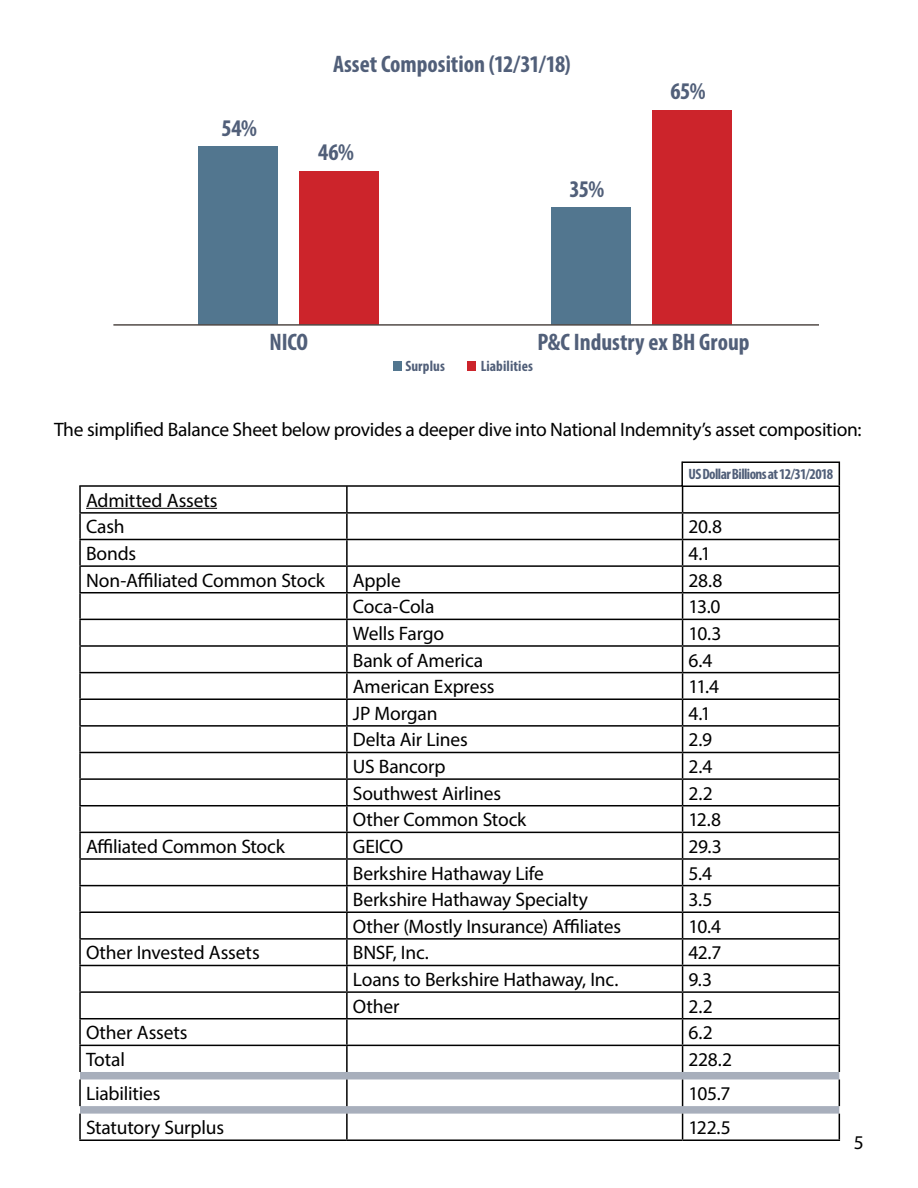
<style>
.page{position:relative;width:918px;height:1188px;background:#fff}
.page>*{position:absolute;margin:0;border:0;box-sizing:border-box;transform-origin:0 0}
.t1{font:700 condensed 24px "Myriad Pro";color:#515f79}
.t2{font:19.5px/26.5px "Myriad Pro";letter-spacing:-.01em;color:#000}
.t3{font:700 condensed 15px "Myriad Pro";letter-spacing:-.04em;color:#515f79}
.t4{font:700 condensed 15px "Myriad Pro";letter-spacing:.005em;color:#515f79}
.t5{font:700 condensed 15px "Myriad Pro";letter-spacing:.01em;color:#515f79}
</style>
<div class="page">
<div style="left:198px;top:147px;width:80px;height:178px;background:#52768f"></div>
<div style="left:551px;top:207px;width:80px;height:118px;background:#52768f"></div>
<div style="left:299px;top:171px;width:80px;height:154px;background:#cc242b"></div>
<div style="left:468px;top:361px;width:8px;height:10px;background:#cc242b"></div>
<div style="left:393px;top:361px;width:8px;height:10px;background:#52768f"></div>
<div style="left:652px;top:111px;width:80px;height:214px;background:#cc242b"></div>
<hr style="left:113px;top:324px;width:706px;height:2px;background:#524b48">
<hr style="left:79px;top:1139px;width:268px;height:2px;background:#000">
<hr style="left:347px;top:1139px;width:336px;height:2px;background:#000">
<hr style="left:683px;top:1139px;width:157px;height:2px;background:#000">
<svg style="left:79px;top:461px;width:761px;height:678px"></svg>
<hr style="left:86px;top:508px;width:131px;height:1px;background:#000">
<p class="t1" style="left:221px;top:113px;width:37px">54%</p>
<p class="t1" style="left:333px;top:49px;width:239px">Asset Composition (12/31/18)</p>
<p class="t1" style="left:318px;top:137px;width:38px">46%</p>
<p class="t1" style="left:569px;top:174px;width:36px">35%</p>
<p class="t1" style="left:670px;top:76px;width:37px">65%</p>
<p class="t1" style="left:270px;top:327px;width:40px">NICO</p>
<p class="t1" style="left:537px;top:327px;width:214px">P&amp;C Industry ex BH Group</p>
<p class="t5" style="left:405px;top:356px;width:41px">Surplus</p>
<p class="t4" style="left:481px;top:356px;width:54px">Liabilities</p>
<p class="t2" style="left:54px;top:416px;width:809px">The simplified Balance Sheet below provides a deeper dive into National Indemnity’s asset composition:</p>
<p class="t2" style="left:86px;top:487px;width:133px">Admitted Assets<br>Cash</p>
<p class="t3" style="left:689px;top:465px;width:146px">US Dollar Billions at 12/31/2018</p>
<p class="t2" style="left:689px;top:513px;width:35px">20.8</p>
<p class="t2" style="left:86px;top:540px;width:52px">Bonds</p>
<p class="t2" style="left:689px;top:540px;width:24px">4.1</p>
<p class="t2" style="left:86px;top:567px;width:241px">Non-Affiliated Common Stock</p>
<p class="t2" style="left:353px;top:567px;width:49px">Apple</p>
<p class="t2" style="left:689px;top:567px;width:35px">28.8</p>
<p class="t2" style="left:353px;top:593px;width:83px">Coca-Cola</p>
<p class="t2" style="left:689px;top:593px;width:34px">13.0</p>
<p class="t2" style="left:353px;top:620px;width:93px">Wells Fargo</p>
<p class="t2" style="left:689px;top:620px;width:35px">10.3</p>
<p class="t2" style="left:353px;top:646px;width:132px">Bank of America</p>
<p class="t2" style="left:689px;top:646px;width:25px">6.4</p>
<p class="t2" style="left:353px;top:673px;width:143px">American Express</p>
<p class="t2" style="left:689px;top:673px;width:32px">11.4</p>
<p class="t2" style="left:353px;top:700px;width:86px">JP Morgan</p>
<p class="t2" style="left:689px;top:700px;width:24px">4.1</p>
<p class="t2" style="left:353px;top:726px;width:116px">Delta Air Lines</p>
<p class="t2" style="left:689px;top:726px;width:25px">2.9</p>
<p class="t2" style="left:353px;top:753px;width:94px">US Bancorp</p>
<p class="t2" style="left:689px;top:753px;width:25px">2.4</p>
<p class="t2" style="left:353px;top:780px;width:150px">Southwest Airlines</p>
<p class="t2" style="left:689px;top:780px;width:26px">2.2</p>
<p class="t2" style="left:353px;top:806px;width:175px">Other Common Stock</p>
<p class="t2" style="left:689px;top:806px;width:34px">12.8</p>
<p class="t2" style="left:86px;top:833px;width:200px">Affiliated Common Stock</p>
<p class="t2" style="left:353px;top:833px;width:52px">GEICO</p>
<p class="t2" style="left:689px;top:833px;width:35px">29.3</p>
<p class="t2" style="left:353px;top:859px;width:193px">Berkshire Hathaway Life</p>
<p class="t2" style="left:689px;top:859px;width:25px">5.4</p>
<p class="t2" style="left:353px;top:886px;width:237px">Berkshire Hathaway Specialty</p>
<p class="t2" style="left:689px;top:886px;width:26px">3.5</p>
<p class="t2" style="left:353px;top:913px;width:270px">Other (Mostly Insurance) Affiliates</p>
<p class="t2" style="left:689px;top:913px;width:34px">10.4</p>
<p class="t2" style="left:86px;top:939px;width:175px">Other Invested Assets</p>
<p class="t2" style="left:353px;top:939px;width:77px">BNSF, Inc.</p>
<p class="t2" style="left:689px;top:939px;width:34px">42.7</p>
<p class="t2" style="left:353px;top:966px;width:267px">Loans to Berkshire Hathaway, Inc.</p>
<p class="t2" style="left:689px;top:966px;width:25px">9.3</p>
<p class="t2" style="left:353px;top:992px;width:48px">Other</p>
<p class="t2" style="left:689px;top:992px;width:26px">2.2</p>
<p class="t2" style="left:86px;top:1019px;width:103px">Other Assets</p>
<p class="t2" style="left:689px;top:1019px;width:26px">6.2</p>
<p class="t2" style="left:86px;top:1046px;width:40px">Total</p>
<p class="t2" style="left:689px;top:1046px;width:45px">228.2</p>
<p class="t2" style="left:86px;top:1080px;width:76px">Liabilities</p>
<p class="t2" style="left:689px;top:1080px;width:43px">105.7</p>
<p class="t2" style="left:86px;top:1114px;width:140px">Statutory Surplus</p>
<p class="t2" style="left:689px;top:1114px;width:44px">122.5</p>
<p class="t2" style="left:854px;top:1129px;width:12px">5</p>
</div>
